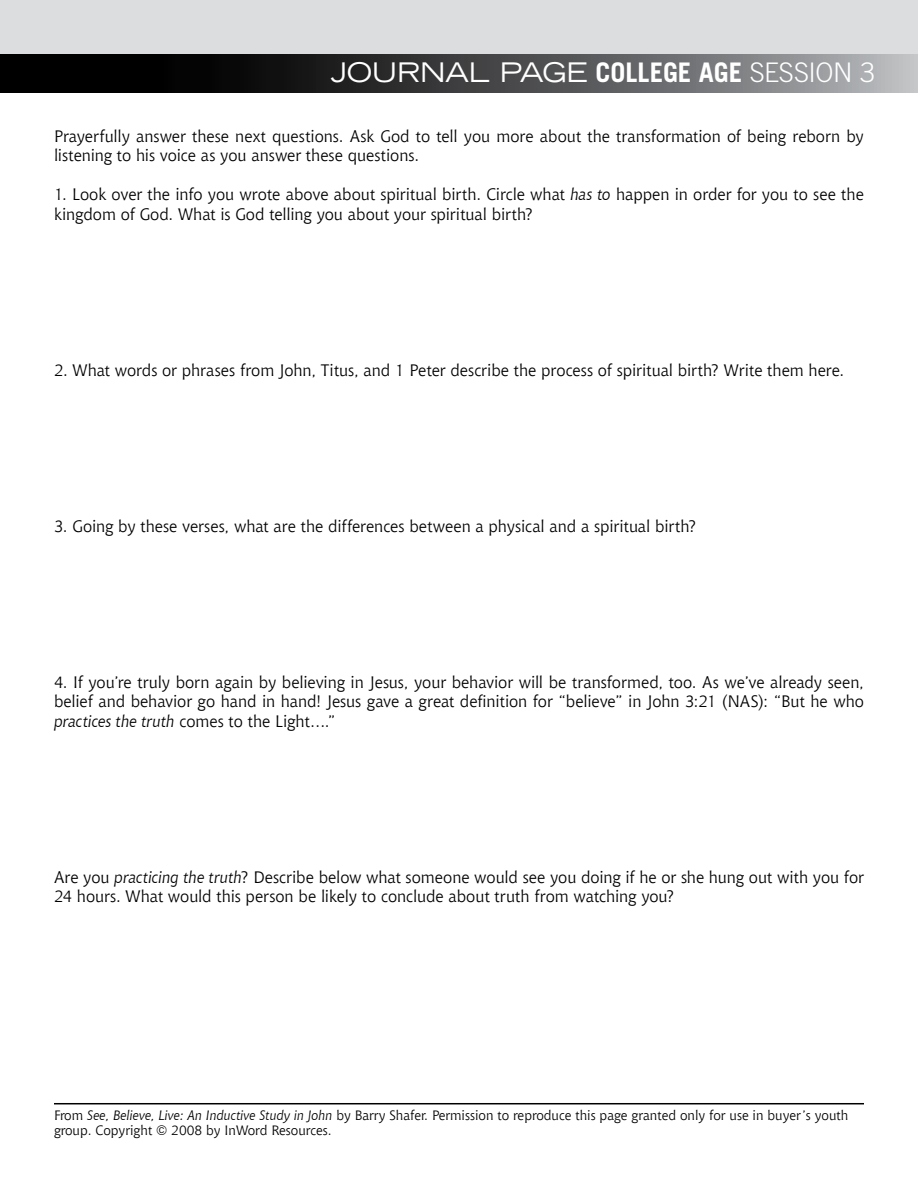
<style>
.page{position:relative;width:918px;height:1188px;background:#fff}
.page>*{position:absolute;margin:0;border:0;box-sizing:border-box;transform-origin:0 0}
.t1{font:expanded 27px "Trade Gothic LT Std";letter-spacing:-.015em;color:#fff}
.t2{font:16.5px/19.5px "Chianti BT";letter-spacing:-.005em;color:#000}
.t3{font:13.5px/15px "Chianti BT";color:#000}
.s1{font-weight:700;font-stretch:normal}
.s2{font-weight:300;font-stretch:normal}
.s3{font-style:italic}
</style>
<div class="page">
<hr style="left:54px;top:1103px;width:810px;height:1px;background:#000">
<div style="left:0;top:0;width:918px;height:75px;background:#dcddde"></div>
<svg style="left:0;top:54px;width:918px;height:38px;background:#434445"></svg>
<h1 class="t1" style="left:331px;top:55px;width:546px">JOURNAL PAGE <span class="s1">COLLEGE AGE</span> <span class="s2">SESSION 3</span></h1>
<p class="t2" style="left:54px;top:126px;width:811px">Prayerfully answer these next questions. Ask God to tell you more about the transformation of being reborn by listening to his voice as you answer these questions.</p>
<p class="t2" style="left:54px;top:185px;width:811px">1. Look over the info you wrote above about spiritual birth. Circle what <span class="s3">has to</span> happen in order for you to see the kingdom of God. What is God telling you about your spiritual birth?</p>
<p class="t2" style="left:54px;top:360px;width:792px">2. What words or phrases from John, Titus, and 1 Peter describe the process of spiritual birth? Write them here.</p>
<p class="t2" style="left:54px;top:516px;width:644px">3. Going by these verses, what are the differences between a physical and a spiritual birth?</p>
<p class="t2" style="left:54px;top:672px;width:811px;text-align:justify">4. If you’re truly born again by believing in Jesus, your behavior will be transformed, too. As we’ve already seen, belief and behavior go hand in hand! Jesus gave a great definition for “believe” in John 3:21 (NAS): “But he who <span class="s3">practices the truth</span> comes to the Light….”</p>
<p class="t2" style="left:54px;top:867px;width:811px">Are you <span class="s3">practicing the truth</span>? Describe below what someone would see you doing if he or she hung out with you for<br>24 hours. What would this person be likely to conclude about truth from watching you?</p>
<p class="t3" style="left:54px;top:1108px;width:796px">From <span class="s3">See, Believe, Live: An Inductive Study in John</span> by Barry Shafer. Permission to reproduce this page granted only for use in buyer’s youth group. Copyright © 2008 by InWord Resources.</p>
</div>
